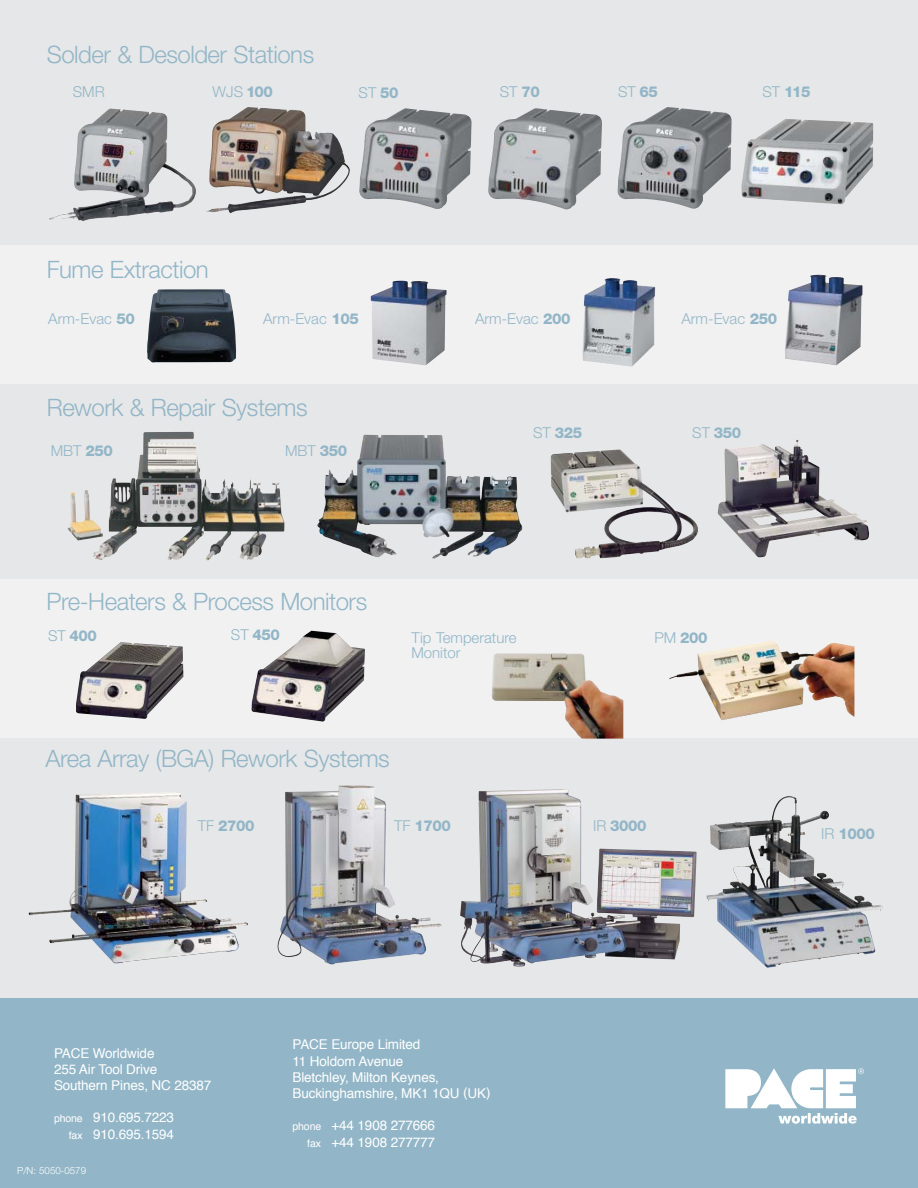
<style>
.page{position:relative;width:918px;height:1188px;background:#fff}
.page>*{position:absolute;margin:0;border:0;box-sizing:border-box;transform-origin:0 0}
.t1{font:300 24px "Helvetica Neue";letter-spacing:-.02em;color:#92b6c7}
.t2{font:300 15px/15.5px "Helvetica Neue";color:#92b6c7}
.t3{font:800 15px "Helvetica Neue";letter-spacing:-.03em;color:#92b6c7}
.t4{font:13.5px/16.2px "Helvetica";letter-spacing:-.01em;color:#fff}
.t5{font:300 9.75px "Helvetica Neue";color:#fff}
.s1{font-weight:800}
.s2{font-weight:300}
.s3{font-size:10.5px}
</style>
<div class="page">
<div style="left:0;top:578px;width:918px;height:161px;background:#f1f1f2"></div>
<div style="left:0;top:236px;width:918px;height:149px;background:#f1f1f2"></div>
<div style="left:0;top:0;width:918px;height:244px;background:#e6e7e8"></div>
<img style="left:617px;top:107px;width:115px;height:102px">
<img style="left:206px;top:107px;width:144px;height:107px">
<img style="left:359px;top:108px;width:113px;height:101px">
<img style="left:488px;top:108px;width:114px;height:102px">
<img style="left:741px;top:119px;width:132px;height:86px">
<img style="left:49px;top:108px;width:147px;height:113px">
<img style="left:370px;top:281px;width:77px;height:84px">
<img style="left:582px;top:278px;width:73px;height:89px">
<img style="left:147px;top:289px;width:89px;height:74px">
<img style="left:785px;top:275px;width:77px;height:91px">
<div style="left:0;top:384px;width:918px;height:195px;background:#e6e7e8"></div>
<img style="left:550px;top:449px;width:148px;height:110px">
<img style="left:326px;top:434px;width:197px;height:125px">
<img style="left:70px;top:490px;width:33px;height:46px">
<img style="left:718px;top:440px;width:151px;height:118px">
<img style="left:669px;top:641px;width:185px;height:80px">
<img style="left:251px;top:631px;width:114px;height:91px">
<img style="left:76px;top:642px;width:108px;height:77px">
<div style="left:0;top:739px;width:918px;height:266px;background:#e6e7e8"></div>
<img style="left:460px;top:789px;width:237px;height:178px">
<img style="left:707px;top:796px;width:174px;height:172px">
<img style="left:277px;top:785px;width:165px;height:180px">
<img style="left:29px;top:792px;width:219px;height:172px">
<img style="left:492px;top:653px;width:131px;height:86px">
<div style="left:493px;top:703px;width:67px;height:33px;background:#f1f1f2"></div>
<div style="left:0;top:998px;width:918px;height:190px;background:#92b6c7"></div>
<svg style="left:725px;top:1068px;width:139px;height:56px"></svg>
<h1 class="t1" style="left:47px;top:46px;width:269px">Solder &amp; Desolder Stations</h1>
<p class="t2" style="left:73px;top:86px;width:33px">SMR</p>
<p class="t2" style="left:213px;top:85px;width:62px">WJS <span class="s1">100</span></p>
<p class="t2" style="left:359px;top:86px;width:42px">ST <span class="s1">50</span></p>
<p class="t2" style="left:500px;top:85px;width:42px">ST <span class="s1">70</span></p>
<p class="t2" style="left:618px;top:85px;width:42px">ST <span class="s1">65</span></p>
<p class="t3" style="left:762px;top:87px;width:50px"><span class="s2">ST</span> 115</p>
<h1 class="t1" style="left:47px;top:261px;width:163px">Fume Extraction</h1>
<p class="t2" style="left:48px;top:312px;width:88px">Arm-Evac <span class="s1">50</span></p>
<p class="t2" style="left:475px;top:312px;width:97px">Arm-Evac <span class="s1">200</span></p>
<p class="t2" style="left:681px;top:312px;width:97px">Arm-Evac <span class="s1">250</span></p>
<p class="t2" style="left:263px;top:312px;width:97px">Arm-Evac <span class="s1">105</span></p>
<h1 class="t1" style="left:47px;top:399px;width:262px">Rework &amp; Repair Systems</h1>
<p class="t2" style="left:51px;top:445px;width:64px">MBT <span class="s1">250</span></p>
<p class="t2" style="left:285px;top:445px;width:64px">MBT <span class="s1">350</span></p>
<p class="t3" style="left:533px;top:427px;width:51px"><span class="s2">ST</span> 325</p>
<p class="t3" style="left:692px;top:427px;width:51px"><span class="s2">ST</span> 350</p>
<h1 class="t1" style="left:47px;top:593px;width:322px">Pre-Heaters &amp; Process Monitors</h1>
<p class="t3" style="left:231px;top:629px;width:51px"><span class="s2">ST</span> 450</p>
<p class="t3" style="left:654px;top:632px;width:55px"><span class="s2">PM</span> 200</p>
<p class="t3" style="left:48px;top:630px;width:51px"><span class="s2">ST</span> 400</p>
<p class="t2" style="left:411px;top:631px;width:107px">Tip Temperature<br>Monitor</p>
<h1 class="t1" style="left:45px;top:750px;width:346px">Area Array (BGA) Rework Systems</h1>
<p class="t3" style="left:198px;top:821px;width:58px"><span class="s2">TF</span> 2700</p>
<p class="t3" style="left:394px;top:821px;width:58px"><span class="s2">TF</span> 1700</p>
<p class="t3" style="left:593px;top:821px;width:55px"><span class="s2">IR</span> 3000</p>
<p class="t3" style="left:821px;top:828px;width:55px"><span class="s2">IR</span> 1000</p>
<p class="t4" style="left:54px;top:1046px;width:159px">PACE Worldwide<br>255 Air Tool Drive<br>Southern Pines, NC 28387</p>
<p class="t4" style="left:54px;top:1111px;width:122px;text-align:right"><span class="s3">phone</span> 910.695.7223 <span class="s3">fax</span> 910.695.1594</p>
<p class="t5" style="left:17px;top:1167px;width:70px">P/N: 5050-0579</p>
<p class="t4" style="left:292px;top:1038px;width:200px">PACE Europe Limited<br>11 Holdom Avenue<br>Bletchley, Milton Keynes,<br>Buckinghamshire, MK1 1QU (UK)</p>
<p class="t4" style="left:292px;top:1119px;width:144px;text-align:right"><span class="s3">phone</span> +44 1908 277666 <span class="s3">fax</span> +44 1908 277777</p>
</div>
